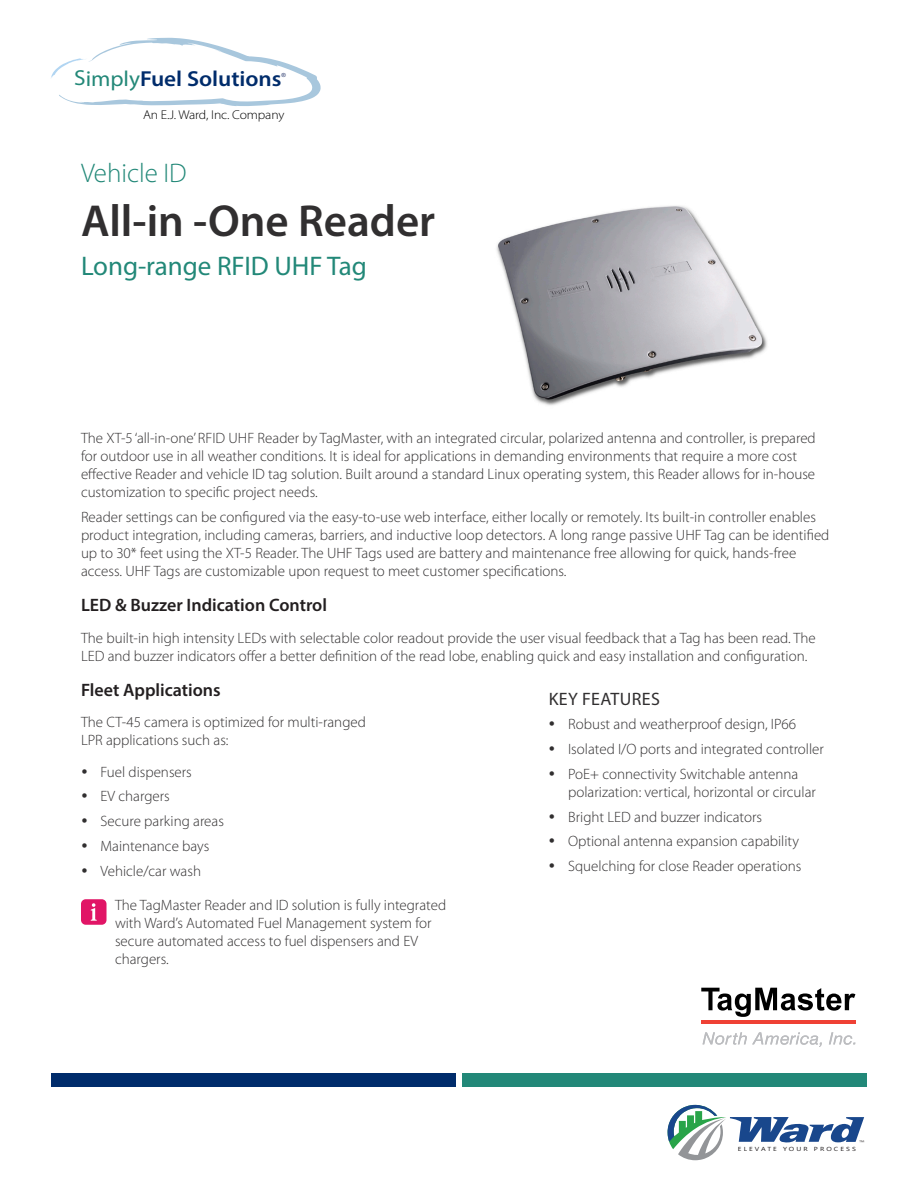
<style>
.page{position:relative;width:918px;height:1188px;background:#fff}
.page>*{position:absolute;margin:0;border:0;box-sizing:border-box;transform-origin:0 0}
.t1{font:600 45px "Myriad Pro";color:#312f30}
.H2_-_g{font:27px "Myriad Pro";color:#228878}
.H2_-_g_light{font:300 27px "Myriad Pro";color:#228878}
.t2{font:600 21.75px "Myriad Pro";letter-spacing:-.005em;color:#002c6b;scale:1.06 1}
.t3{font:600 18px "Myriad Pro";color:#231f20}
.B1{font:18px "Myriad Pro";letter-spacing:.02em;color:#312f30}
.note{font:300 15px/18px "Myriad Pro";color:#312f30}
.t4{font:300 12.75px "Myriad Pro";letter-spacing:-.01em;color:#000;scale:1.06 1}
.t5{font:300 6.9px "Myriad Pro";color:#231f20;scale:1.23 1}
.t6{font:5.85px "Segoe UI Variable";letter-spacing:.29em;color:#231f20;scale:1.23 1}
.t7{font:5.55px "Arial";color:#223267;scale:1.06 1}
.s1{font-weight:400;color:#238878}
</style>
<div class="page">
<svg style="left:51px;top:38px;width:270px;height:68px"></svg>
<svg style="left:668px;top:1105px;width:196px;height:55px"></svg>
<div style="left:51px;top:1073px;width:405px;height:14px;background:#002c6b"></div>
<div style="left:462px;top:1073px;width:405px;height:14px;background:#228878"></div>
<svg style="left:701px;top:988px;width:154px;height:29px"></svg>
<svg style="left:703px;top:1032px;width:119px;height:15px"></svg>
<svg style="left:829px;top:1032px;width:26px;height:13px"></svg>
<hr style="left:702px;top:1020px;width:154px;height:4px;background:#ef4135">
<img style="left:496px;top:206px;width:271px;height:200px">
<svg style="left:81px;top:899px;width:26px;height:26px"></svg>
<p class="t2" style="left:74px;top:65px;width:197px"><span class="s1">Simply</span>Fuel Solutions</p>
<p class="t7" style="left:282px;top:71px;width:6px">®</p>
<p class="t4" style="left:143px;top:107px;width:135px">An E.J. Ward, Inc. Company</p>
<p class="H2_-_g_light" style="left:81px;top:157px;width:107px">Vehicle ID</p>
<h1 class="t1" style="left:81px;top:193px;width:356px">All-in -One Reader</h1>
<p class="H2_-_g" style="left:81px;top:250px;width:287px">Long-range RFID UHF Tag</p>
<p class="note" style="left:81px;top:429px;width:736px">The XT-5 ‘all-in-one’ RFID UHF Reader by TagMaster, with an integrated circular, polarized antenna and controller, is prepared for outdoor use in all weather conditions. It is ideal for applications in demanding environments that require a more cost effective Reader and vehicle ID tag solution. Built around a standard Linux operating system, this Reader allows for in-house customization to specific project needs.</p>
<p class="note" style="left:81px;top:508px;width:750px">Reader settings can be configured via the easy-to-use web interface, either locally or remotely. Its built-in controller enables product integration, including cameras, barriers, and inductive loop detectors. A long range passive UHF Tag can be identified up to 30* feet using the XT-5 Reader. The UHF Tags used are battery and maintenance free allowing for quick, hands-free access. UHF Tags are customizable upon request to meet customer specifications.</p>
<h3 class="t3" style="left:81px;top:594px;width:248px">LED &amp; Buzzer Indication Control</h3>
<p class="note" style="left:81px;top:628px;width:736px">The built-in high intensity LEDs with selectable color readout provide the user visual feedback that a Tag has been read. The<br>LED and buzzer indicators offer a better definition of the read lobe, enabling quick and easy installation and configuration.</p>
<h3 class="t3" style="left:81px;top:678px;width:141px">Fleet Applications</h3>
<p class="note" style="left:81px;top:713px;width:286px">The CT-45 camera is optimized for multi-ranged<br>LPR applications such as:</p>
<p class="note" style="left:100px;top:763px;width:93px">Fuel dispensers</p>
<p class="note" style="left:100px;top:787px;width:71px">EV chargers</p>
<p class="note" style="left:100px;top:812px;width:125px">Secure parking areas</p>
<p class="note" style="left:100px;top:837px;width:110px">Maintenance bays</p>
<p class="note" style="left:100px;top:862px;width:102px">Vehicle/car wash</p>
<p class="B1" style="left:549px;top:688px;width:113px">KEY FEATURES</p>
<p class="note" style="left:568px;top:715px;width:230px">Robust and weatherproof design, IP66</p>
<p class="note" style="left:568px;top:740px;width:257px">Isolated I/O ports and integrated controller</p>
<p class="note" style="left:568px;top:765px;width:249px">PoE+ connectivity Switchable antenna polarization: vertical, horizontal or circular</p>
<p class="note" style="left:568px;top:808px;width:196px">Bright LED and buzzer indicators</p>
<p class="note" style="left:568px;top:832px;width:232px">Optional antenna expansion capability</p>
<p class="note" style="left:568px;top:857px;width:235px">Squelching for close Reader operations</p>
<p class="note" style="left:115px;top:896px;width:333px">The TagMaster Reader and ID solution is fully integrated with Ward’s Automated Fuel Management system for secure automated access to fuel dispensers and EV chargers.</p>
<p class="t5" style="left:859px;top:1138px;width:6px">™</p>
<p class="t6" style="left:738px;top:1145px;width:98px">ELEVATE YOUR PROCESS</p>
</div>
